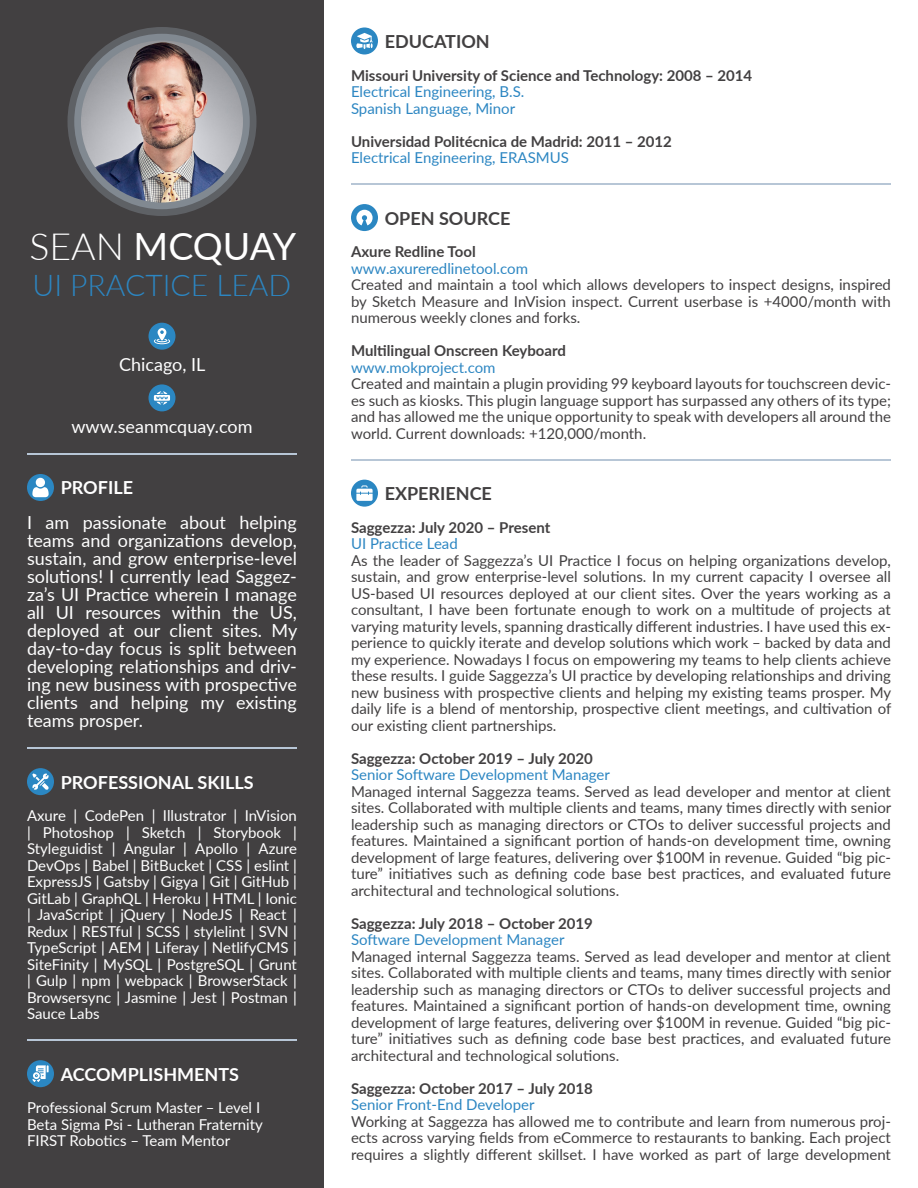
<style>
.page{position:relative;width:918px;height:1188px;background:#fff}
.page>*{position:absolute;margin:0;border:0;box-sizing:border-box;transform-origin:0 0}
.t1{font:37.5px "Lato";letter-spacing:-.015em;color:#fff}
.t2{font:300 30px "Lato";color:#2c86c2}
.t3{font:18px/18px "Lato";color:#fff;text-align:justify}
.t4{font:700 18px "Lato";color:#fff}
.t5{font:700 18px "Lato";color:#424041}
.t6{font:15px/16.5px "Lato";color:#424041;text-align:justify}
.t7{font:15px/16.5px "Lato";color:#fff;text-align:justify}
.t8{font:700 15px "Lato";color:#424041}
.t9{font:15px "Lato";color:#2c86c2}
.s1{font-weight:300}
</style>
<div class="page">
<div style="left:0;top:0;width:324px;height:1188px;background:#424041"></div>
<div style="left:68px;top:27px;width:188px;height:189px;background:#5e6165;border-radius:50%"></div>
<svg style="left:74px;top:34px;width:176px;height:175px;background:#7f8790"></svg>
<img style="left:81px;top:40px;width:162px;height:162px;border-radius:81px">
<div style="left:148px;top:323px;width:28px;height:27px;background:#2b87c2;border-radius:50%"></div>
<svg style="left:154px;top:328px;width:16px;height:16px"></svg>
<div style="left:148px;top:384px;width:28px;height:27px;background:#2b87c2;border-radius:50%"></div>
<svg style="left:154px;top:391px;width:16px;height:14px"></svg>
<div style="left:27px;top:474px;width:27px;height:27px;background:#2b87c2;border-radius:50%"></div>
<svg style="left:32px;top:478px;width:17px;height:19px"></svg>
<div style="left:27px;top:768px;width:27px;height:27px;background:#2b87c2;border-radius:50%"></div>
<svg style="left:32px;top:773px;width:17px;height:17px"></svg>
<hr style="left:27px;top:747px;width:270px;height:2px;background:#b7c6d6">
<hr style="left:27px;top:1039px;width:270px;height:2px;background:#b7c6d6">
<div style="left:27px;top:1060px;width:27px;height:27px;background:#2b87c2;border-radius:50%"></div>
<svg style="left:32px;top:1065px;width:17px;height:17px"></svg>
<hr style="left:27px;top:453px;width:270px;height:1px;background:#b7c6d6">
<div style="left:351px;top:27px;width:27px;height:27px;background:#2b87c2;border-radius:50%"></div>
<svg style="left:356px;top:33px;width:17px;height:16px"></svg>
<hr style="left:351px;top:183px;width:540px;height:2px;background:#b7c6d6">
<div style="left:351px;top:204px;width:27px;height:27px;background:#2b87c2;border-radius:50%"></div>
<svg style="left:356px;top:210px;width:17px;height:15px"></svg>
<hr style="left:351px;top:459px;width:540px;height:1px;background:#b7c6d6">
<div style="left:351px;top:480px;width:27px;height:27px;background:#2b87c2;border-radius:50%"></div>
<svg style="left:356px;top:485px;width:17px;height:16px"></svg>
<p class="t1" style="left:29px;top:219px;width:268px"><span class="s1">SEAN</span> MCQUAY</p>
<p class="t2" style="left:33px;top:264px;width:260px">UI PRACTICE LEAD</p>
<p class="t3" style="left:119px;top:355px;width:88px">Chicago, IL</p>
<p class="t3" style="left:71px;top:416px;width:183px">www.seanmcquay.com</p>
<p class="t4" style="left:61px;top:475px;width:74px">PROFILE</p>
<p class="t3" style="left:27px;top:513px;width:272px">I am passionate about helping teams and organizations develop, sustain, and grow enterprise-level solutions! I currently lead Saggez&shy;za’s UI Practice wherein I manage all UI resources within the US, deployed at our client sites. My day-to-day focus is split between developing relationships and driv&shy;ing new business with prospective clients and helping my existing teams prosper.</p>
<p class="t4" style="left:61px;top:769px;width:194px">PROFESSIONAL SKILLS</p>
<p class="t7" style="left:27px;top:807px;width:271px">Axure | CodePen | Illustrator | InVision | Photoshop | Sketch | Storybook | Styleguidist | Angular | Apollo | Azure DevOps | Babel | BitBucket | CSS | eslint | ExpressJS | Gatsby | Gigya | Git | GitHub | GitLab | GraphQL | Heroku | HTML | Ionic | JavaScript | jQuery | NodeJS | React | Redux | RESTful | SCSS | stylelint | SVN | TypeScript | AEM | Liferay | NetlifyCMS | SiteFinity | MySQL | PostgreSQL | Grunt | Gulp | npm | webpack | BrowserStack | Browsersync | Jasmine | Jest | Postman | Sauce Labs</p>
<p class="t4" style="left:61px;top:1061px;width:180px">ACCOMPLISHMENTS</p>
<p class="t7" style="left:27px;top:1099px;width:235px">Professional Scrum Master – Level I</p>
<p class="t7" style="left:27px;top:1115px;width:238px">Beta Sigma Psi - Lutheran Fraternity</p>
<p class="t7" style="left:27px;top:1132px;width:205px">FIRST Robotics – Team Mentor</p>
<p class="t5" style="left:385px;top:28px;width:107px">EDUCATION</p>
<p class="t8" style="left:351px;top:64px;width:403px">Missouri University of Science and Technology: 2008 – 2014</p>
<p class="t9" style="left:351px;top:81px;width:175px">Electrical Engineering, B.S.</p>
<p class="t9" style="left:351px;top:97px;width:166px">Spanish Language, Minor</p>
<p class="t8" style="left:351px;top:130px;width:322px">Universidad Politécnica de Madrid: 2011 – 2012</p>
<p class="t9" style="left:351px;top:147px;width:219px">Electrical Engineering, ERASMUS</p>
<p class="t5" style="left:385px;top:205px;width:127px">OPEN SOURCE</p>
<p class="t8" style="left:351px;top:241px;width:126px">Axure Redline Tool</p>
<p class="t9" style="left:351px;top:257px;width:179px">www.axureredlinetool.com</p>
<p class="t6" style="left:351px;top:276px;width:541px">Created and maintain a tool which allows developers to inspect designs, inspired by Sketch Measure and InVision inspect. Current userbase is +4000/month with numerous weekly clones and forks.</p>
<p class="t8" style="left:351px;top:340px;width:217px">Multilingual Onscreen Keyboard</p>
<p class="t9" style="left:351px;top:356px;width:146px">www.mokproject.com</p>
<p class="t6" style="left:351px;top:375px;width:541px">Created and maintain a plugin providing 99 keyboard layouts for touchscreen devic&shy;es such as kiosks. This plugin language support has surpassed any others of its type; and has allowed me the unique opportunity to speak with developers all around the world. Current downloads: +120,000/month.</p>
<p class="t5" style="left:385px;top:481px;width:109px">EXPERIENCE</p>
<p class="t8" style="left:351px;top:516px;width:201px">Saggezza: July 2020 – Present</p>
<p class="t9" style="left:351px;top:533px;width:108px">UI Practice Lead</p>
<p class="t6" style="left:351px;top:551px;width:542px">As the leader of Saggezza’s UI Practice I focus on helping organizations develop, sustain, and grow enterprise-level solutions. In my current capacity I oversee all US-based UI resources deployed at our client sites. Over the years working as a consultant, I have been fortunate enough to work on a multitude of projects at varying maturity levels, spanning drastically different industries. I have used this ex&shy;perience to quickly iterate and develop solutions which work – backed by data and my experience. Nowadays I focus on empowering my teams to help clients achieve these results. I guide Saggezza’s UI practice by developing relationships and driving new business with prospective clients and helping my existing teams prosper. My daily life is a blend of mentorship, prospective client meetings, and cultivation of our existing client partnerships.</p>
<p class="t8" style="left:351px;top:747px;width:243px">Saggezza: October 2019 – July 2020</p>
<p class="t9" style="left:351px;top:764px;width:260px">Senior Software Development Manager</p>
<p class="t6" style="left:351px;top:782px;width:542px">Managed internal Saggezza teams. Served as lead developer and mentor at client sites. Collaborated with multiple clients and teams, many times directly with senior leadership such as managing directors or CTOs to deliver successful projects and features. Maintained a significant portion of hands-on development time, owning development of large features, delivering over $100M in revenue. Guided “big pic&shy;ture” initiatives such as defining code base best practices, and evaluated future architectural and technological solutions.</p>
<p class="t8" style="left:351px;top:912px;width:243px">Saggezza: July 2018 – October 2019</p>
<p class="t9" style="left:351px;top:929px;width:215px">Software Development Manager</p>
<p class="t6" style="left:351px;top:947px;width:542px">Managed internal Saggezza teams. Served as lead developer and mentor at client sites. Collaborated with multiple clients and teams, many times directly with senior leadership such as managing directors or CTOs to deliver successful projects and features. Maintained a significant portion of hands-on development time, owning development of large features, delivering over $100M in revenue. Guided “big pic&shy;ture” initiatives such as defining code base best practices, and evaluated future architectural and technological solutions.</p>
<p class="t8" style="left:351px;top:1077px;width:243px">Saggezza: October 2017 – July 2018</p>
<p class="t9" style="left:351px;top:1094px;width:185px">Senior Front-End Developer</p>
<p class="t6" style="left:351px;top:1112px;width:541px">Working at Saggezza has allowed me to contribute and learn from numerous proj&shy;ects across varying fields from eCommerce to restaurants to banking. Each project requires a slightly different skillset. I have worked as part of large development</p>
</div>
